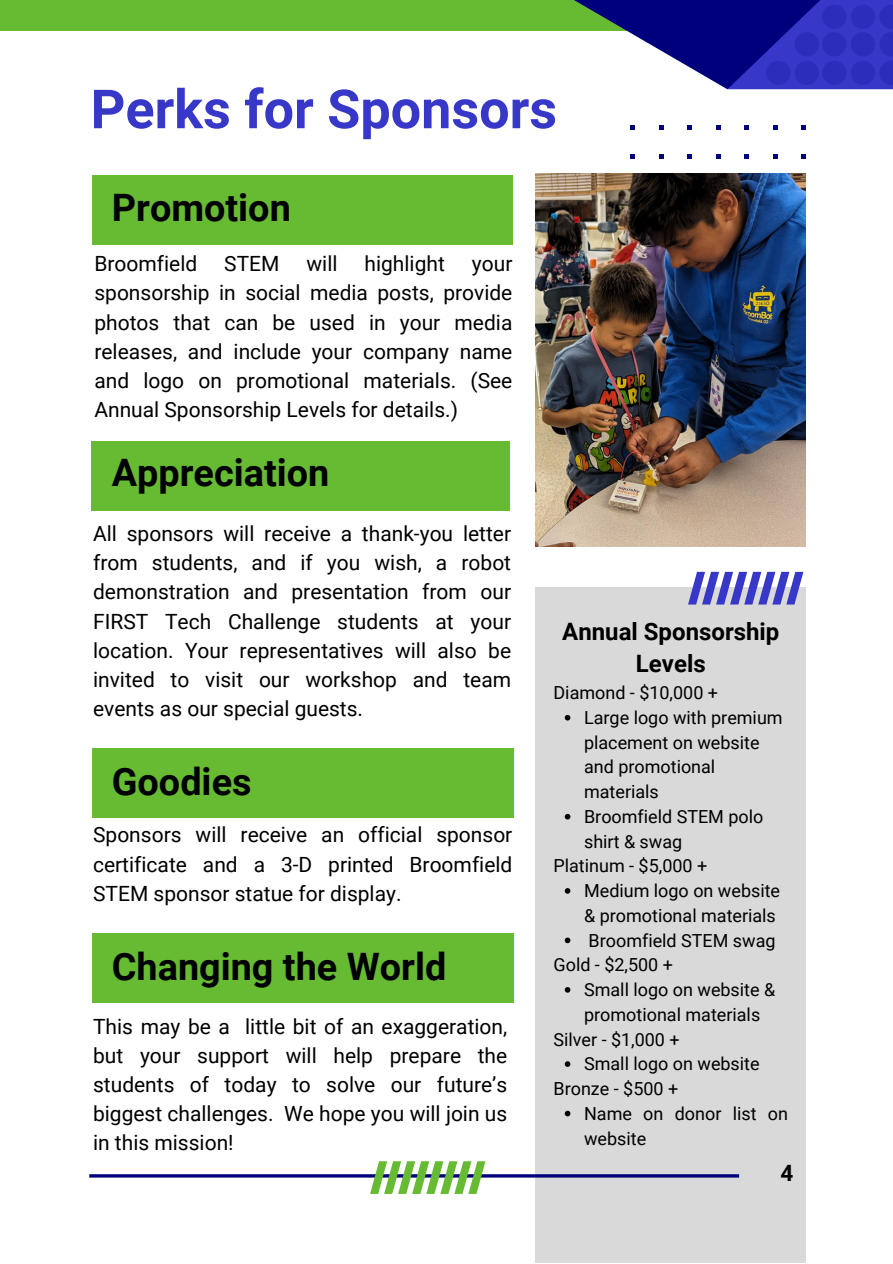
<style>
.page{position:relative;width:893px;height:1264px;background:#fff}
.page>*{position:absolute;margin:0;border:0;box-sizing:border-box;transform-origin:0 0}
.t1{font:700 54px "Roboto";color:#3737c8}
.t2{font:700 37.8px "Roboto";color:#000}
.t3{font:700 24px/32.5px "Roboto";color:#000;text-align:center}
.t4{font:700 22.5px "Roboto";color:#000}
.t5{font:21px/29.2px "Roboto";color:#000;text-align:justify}
.t6{font:18px/24.8px "Roboto";color:#000}
</style>
<div class="page">
<div style="left:92px;top:175px;width:420px;height:70px;background:#6b3"></div>
<div style="left:92px;top:441px;width:418px;height:69px;background:#6b3"></div>
<div style="left:535px;top:587px;width:270px;height:675px;background:#d9d9d9"></div>
<hr style="left:89px;top:1174px;width:650px;height:3px;background:#00007c">
<svg style="left:630px;top:125px;width:4px;height:5px"></svg>
<svg style="left:630px;top:154px;width:4px;height:4px"></svg>
<svg style="left:659px;top:125px;width:4px;height:5px"></svg>
<svg style="left:659px;top:154px;width:4px;height:4px"></svg>
<svg style="left:687px;top:125px;width:4px;height:5px"></svg>
<svg style="left:687px;top:154px;width:4px;height:4px"></svg>
<svg style="left:716px;top:125px;width:4px;height:5px"></svg>
<svg style="left:716px;top:154px;width:4px;height:4px"></svg>
<svg style="left:744px;top:125px;width:4px;height:5px"></svg>
<svg style="left:744px;top:154px;width:4px;height:4px"></svg>
<svg style="left:773px;top:125px;width:4px;height:5px"></svg>
<svg style="left:773px;top:154px;width:4px;height:4px"></svg>
<svg style="left:801px;top:125px;width:4px;height:5px"></svg>
<svg style="left:801px;top:154px;width:4px;height:4px"></svg>
<div style="left:0;top:0;width:699px;height:31px;background:#6b3"></div>
<svg style="left:574px;top:0;width:153px;height:89px"></svg>
<svg style="left:727px;top:0;width:165px;height:89px;background:#111194"></svg>
<svg style="left:766px;top:0;width:126px;height:84px;background:#2a2ab7"></svg>
<div style="left:92px;top:748px;width:421px;height:69px;background:#6b3"></div>
<svg style="left:370px;top:1161px;width:115px;height:32px"></svg>
<svg style="left:688px;top:572px;width:115px;height:32px"></svg>
<img style="left:535px;top:174px;width:270px;height:373px">
<div style="left:92px;top:933px;width:421px;height:69px;background:#6b3"></div>
<svg style="left:564px;top:715px;width:6px;height:5px"></svg>
<svg style="left:564px;top:813px;width:6px;height:6px"></svg>
<svg style="left:564px;top:888px;width:6px;height:5px"></svg>
<svg style="left:564px;top:937px;width:6px;height:6px"></svg>
<svg style="left:564px;top:987px;width:6px;height:5px"></svg>
<svg style="left:564px;top:1061px;width:6px;height:5px"></svg>
<svg style="left:564px;top:1110px;width:6px;height:6px"></svg>
<p class="t1" style="left:91px;top:78px;width:468px">Perks for Sponsors</p>
<p class="t2" style="left:112px;top:186px;width:180px">Promotion</p>
<p class="t5" style="left:94px;top:249px;width:104px">Broomfield</p>
<p class="t5" style="left:224px;top:249px;width:57px">STEM</p>
<p class="t5" style="left:306px;top:249px;width:33px">will</p>
<p class="t5" style="left:364px;top:249px;width:82px">highlight</p>
<p class="t5" style="left:94px;top:249px;width:419px;text-indent:377px">your sponsorship in social media posts, provide photos that can be used in your media releases, and include your company name and logo on promotional materials. (See Annual Sponsorship Levels for details.)</p>
<p class="t2" style="left:112px;top:451px;width:219px">Appreciation</p>
<p class="t5" style="left:93px;top:519px;width:419px">All sponsors will receive a thank-you letter from students, and if you wish, a robot demonstration and presentation from our FIRST Tech Challenge students at your location. Your representatives will also be invited to visit our workshop and team events as our special guests.</p>
<p class="t2" style="left:112px;top:759px;width:141px">Goodies</p>
<p class="t5" style="left:93px;top:820px;width:421px">Sponsors will receive an official sponsor certificate and a 3-D printed Broomfield STEM sponsor statue for display.</p>
<p class="t2" style="left:112px;top:945px;width:336px">Changing the World</p>
<p class="t5" style="left:93px;top:1011px;width:415px">This may be a little bit of an exaggeration, but your support will help prepare the students of today to solve our future’s biggest challenges. We hope you will join us in this mission!</p>
<p class="t3" style="left:562px;top:615px;width:218px">Annual Sponsorship<br>Levels</p>
<p class="t6" style="left:553px;top:680px;width:166px">Diamond - $10,000 +</p>
<p class="t6" style="left:584px;top:705px;width:200px">Large logo with premium placement on website and promotional materials</p>
<p class="t6" style="left:584px;top:804px;width:181px">Broomfield STEM polo shirt &amp; swag</p>
<p class="t6" style="left:584px;top:878px;width:197px">Medium logo on website &amp; promotional materials</p>
<p class="t6" style="left:588px;top:928px;width:188px">Broomfield STEM swag</p>
<p class="t6" style="left:584px;top:977px;width:193px">Small logo on website &amp; promotional materials</p>
<p class="t6" style="left:584px;top:1051px;width:177px">Small logo on website</p>
<p class="t6" style="left:584px;top:1101px;width:205px">Name on donor list on website</p>
<p class="t6" style="left:553px;top:853px;width:155px">Platinum - $5,000 +</p>
<p class="t6" style="left:553px;top:952px;width:121px">Gold - $2,500 +</p>
<p class="t6" style="left:553px;top:1027px;width:128px">Silver - $1,000 +</p>
<p class="t6" style="left:553px;top:1076px;width:126px">Bronze - $500 +</p>
<p class="t4" style="left:780px;top:1160px;width:14px">4</p>
</div>
